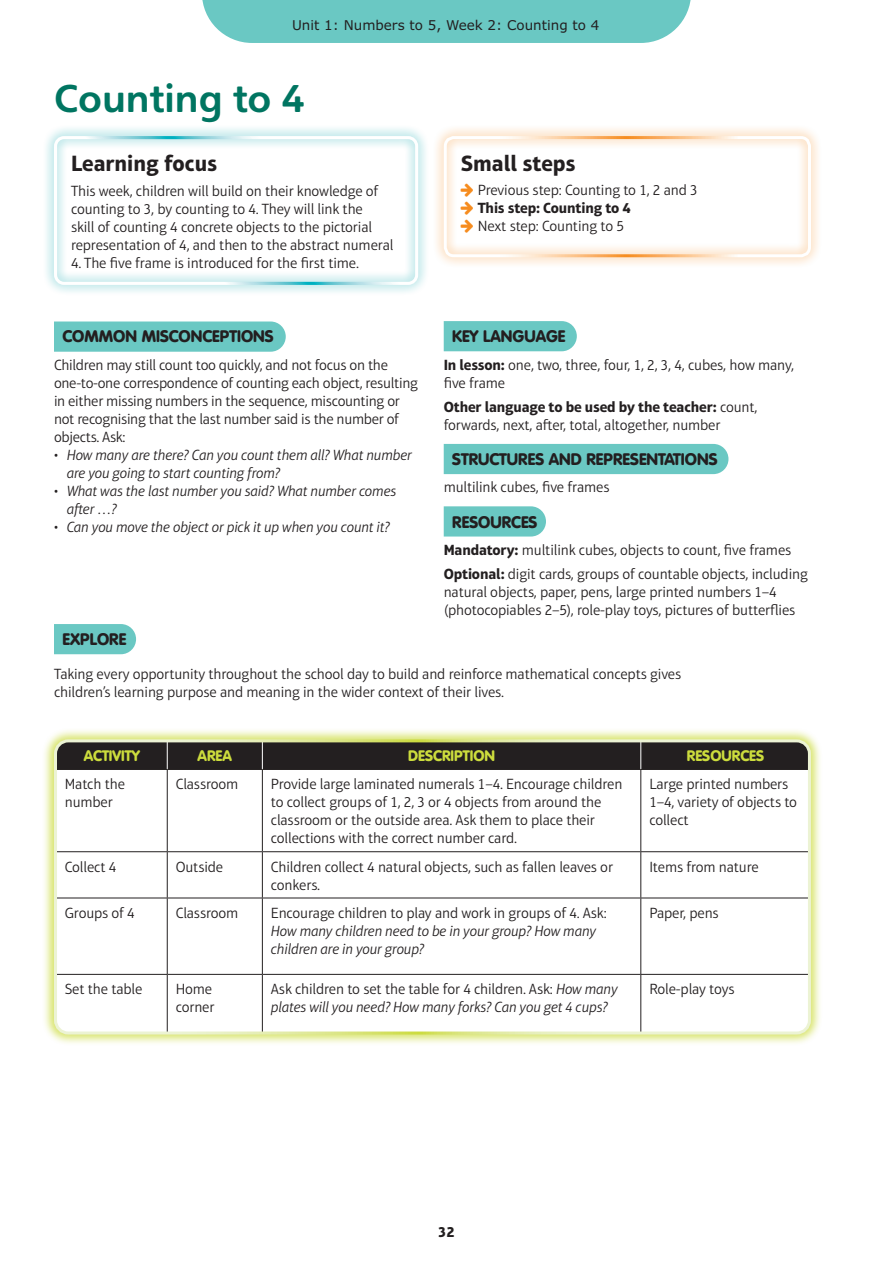
<style>
.page{position:relative;width:893px;height:1263px;background:#fff}
.page>*{position:absolute;margin:0;border:0;box-sizing:border-box;transform-origin:0 0}
.t1{font:700 37.5px "Heinemann Roman Special";color:#007561}
.t2{font:700 22.5px "Aptifer Sans LT Pro";color:#231f20}
.t3{font:900 16.5px "VAG Rounded LT Pro";color:#231f20}
.t4{font:300 15px/18px "Aptifer Sans LT Pro";letter-spacing:-.01em;color:#231f20}
.t5{font:italic 300 15px/18px "Aptifer Sans LT Pro";letter-spacing:-.01em;color:#231f20}
.t6{font:900 15px "VAG Rounded LT Pro";color:#ccdc3d}
.t7{font:700 15px "Aptifer Sans LT Pro";letter-spacing:-.01em;color:#231f20}
.t8{font:13.5px "Verdana Pro";color:#231f20}
.s1{font-style:normal}
.s2{font-weight:700}
</style>
<div class="page">
<div style="left:42px;top:727px;width:781px;height:319px;background:#ccdc3d;opacity:.75"></div>
<svg style="left:57px;top:770px;width:752px;height:262px"></svg>
<hr style="left:167px;top:770px;width:1px;height:81px;background:#231f20">
<hr style="left:262px;top:770px;width:1px;height:81px;background:#231f20">
<hr style="left:640px;top:770px;width:1px;height:81px;background:#231f20">
<hr style="left:57px;top:851px;width:110px;height:1px;background:#231f20">
<hr style="left:167px;top:851px;width:95px;height:1px;background:#231f20">
<hr style="left:167px;top:852px;width:1px;height:46px;background:#231f20">
<hr style="left:262px;top:851px;width:379px;height:1px;background:#231f20">
<hr style="left:262px;top:852px;width:1px;height:46px;background:#231f20">
<hr style="left:641px;top:851px;width:168px;height:1px;background:#231f20">
<hr style="left:640px;top:852px;width:1px;height:46px;background:#231f20">
<hr style="left:57px;top:898px;width:110px;height:1px;background:#231f20">
<hr style="left:167px;top:898px;width:95px;height:1px;background:#231f20">
<hr style="left:167px;top:898px;width:1px;height:76px;background:#231f20">
<hr style="left:262px;top:898px;width:379px;height:1px;background:#231f20">
<hr style="left:262px;top:898px;width:1px;height:76px;background:#231f20">
<hr style="left:641px;top:898px;width:168px;height:1px;background:#231f20">
<hr style="left:640px;top:898px;width:1px;height:76px;background:#231f20">
<hr style="left:57px;top:974px;width:110px;height:1px;background:#231f20">
<hr style="left:167px;top:974px;width:95px;height:1px;background:#231f20">
<hr style="left:167px;top:975px;width:1px;height:57px;background:#231f20">
<hr style="left:262px;top:974px;width:379px;height:1px;background:#231f20">
<hr style="left:262px;top:975px;width:1px;height:57px;background:#231f20">
<hr style="left:641px;top:974px;width:168px;height:1px;background:#231f20">
<hr style="left:640px;top:975px;width:1px;height:57px;background:#231f20">
<hr style="left:56px;top:1032px;width:111px;height:1px;background:#231f20">
<hr style="left:641px;top:1032px;width:168px;height:1px;background:#231f20">
<div style="left:56px;top:741px;width:753px;height:28px;background:#231f20"></div>
<hr style="left:56px;top:769px;width:111px;height:1px;background:#231f20">
<hr style="left:167px;top:769px;width:95px;height:1px;background:#231f20">
<hr style="left:262px;top:769px;width:379px;height:1px;background:#231f20">
<hr style="left:641px;top:769px;width:168px;height:1px;background:#231f20">
<hr style="left:56px;top:974px;width:1px;height:58px;background:#231f20">
<div style="left:54px;top:739px;width:757px;height:295px;border:3px solid #fff;border-radius:13px"></div>
<div style="left:432px;top:124px;width:391px;height:145px;background:#f68c1f;opacity:.5"></div>
<div style="left:444px;top:136px;width:367px;height:121px;border:3px solid #fff;border-radius:9px"></div>
<svg style="left:54px;top:321px;width:232px;height:31px;background:#70cac5"></svg>
<div style="left:444px;top:321px;width:133px;height:30px;background:#6ac8c3"></div>
<div style="left:444px;top:444px;width:284px;height:30px;background:#6ac8c3"></div>
<div style="left:444px;top:506px;width:102px;height:30px;background:#6ac8c3"></div>
<div style="left:54px;top:624px;width:82px;height:30px;background:#6ac8c3"></div>
<div style="left:42px;top:124px;width:388px;height:173px;background:#00a4ac;opacity:.5"></div>
<div style="left:54px;top:136px;width:364px;height:149px;border:3px solid #fff;border-radius:9px"></div>
<div style="left:202px;top:0;width:489px;height:43px;background:#6ac8c3"></div>
<svg style="left:461px;top:184px;width:12px;height:49px"></svg>
<p class="t8" style="left:292px;top:17px;width:309px">Unit 1: Numbers to 5, Week 2: Counting to 4</p>
<h1 class="t1" style="left:54px;top:75px;width:252px">Counting to 4</h1>
<h2 class="t2" style="left:71px;top:150px;width:148px">Learning focus</h2>
<p class="t4" style="left:71px;top:182px;width:324px">This week, children will build on their knowledge of counting to 3, by counting to 4. They will link the<br>skill of counting 4 concrete objects to the pictorial representation of 4, and then to the abstract numeral</p>
<p class="t4" style="left:71px;top:254px;width:290px">4. The five frame is introduced for the first time.</p>
<p class="t3" style="left:63px;top:325px;width:213px">COMMON MISCONCEPTIONS</p>
<p class="t4" style="left:54px;top:356px;width:366px">Children may still count too quickly, and not focus on the one-to-one correspondence of counting each object, resulting in either missing numbers in the sequence, miscounting or not recognising that the last number said is the number of objects. Ask:</p>
<p class="t5" style="left:67px;top:446px;width:347px;text-indent:-13px"><span class="s1">•</span> How many are there? Can you count them all? What number are you going to start counting from?</p>
<p class="t5" style="left:67px;top:482px;width:331px;text-indent:-13px"><span class="s1">•</span> What was the last number you said? What number comes after …?</p>
<p class="t5" style="left:54px;top:518px;width:337px"><span class="s1">•</span> Can you move the object or pick it up when you count it?</p>
<h2 class="t2" style="left:461px;top:150px;width:116px">Small steps</h2>
<p class="t4" style="left:478px;top:181px;width:221px">Previous step: Counting to 1, 2 and 3</p>
<p class="t7" style="left:478px;top:199px;width:155px">This step: Counting to 4</p>
<p class="t4" style="left:478px;top:217px;width:148px">Next step: Counting to 5</p>
<p class="t3" style="left:452px;top:325px;width:115px">KEY LANGUAGE</p>
<p class="t4" style="left:444px;top:356px;width:352px"><span class="s2">In lesson:</span> one, two, three, four, 1, 2, 3, 4, cubes, how many, five frame</p>
<p class="t4" style="left:444px;top:398px;width:315px"><span class="s2">Other language to be used by the teacher:</span> count, forwards, next, after, total, altogether, number</p>
<p class="t3" style="left:452px;top:448px;width:267px">STRUCTURES AND REPRESENTATIONS</p>
<p class="t4" style="left:444px;top:478px;width:167px">multilink cubes, five frames</p>
<p class="t3" style="left:452px;top:511px;width:87px">RESOURCES</p>
<p class="t4" style="left:444px;top:538px;width:366px;line-height:24.3px"><span class="s2">Mandatory:</span> multilink cubes, objects to count, five frames<br><span class="s2">Optional:</span> digit cards, groups of countable objects, including</p>
<p class="t4" style="left:444px;top:583px;width:353px">natural objects, paper, pens, large printed numbers 1–4 (photocopiables 2–5), role-play toys, pictures of butterflies</p>
<p class="t3" style="left:63px;top:628px;width:65px">EXPLORE</p>
<p class="t4" style="left:54px;top:665px;width:629px">Taking every opportunity throughout the school day to build and reinforce mathematical concepts gives children’s learning purpose and meaning in the wider context of their lives.</p>
<p class="t6" style="left:84px;top:746px;width:58px">ACTIVITY</p>
<p class="t6" style="left:198px;top:746px;width:36px">AREA</p>
<p class="t6" style="left:408px;top:746px;width:88px">DESCRIPTION</p>
<p class="t6" style="left:687px;top:746px;width:79px">RESOURCES</p>
<p class="t4" style="left:65px;top:775px;width:62px">Match the number</p>
<p class="t4" style="left:176px;top:775px;width:64px">Classroom</p>
<p class="t4" style="left:271px;top:775px;width:353px">Provide large laminated numerals 1–4. Encourage children to collect groups of 1, 2, 3 or 4 objects from around the classroom or the outside area. Ask them to place their collections with the correct number card.</p>
<p class="t4" style="left:649px;top:775px;width:149px">Large printed numbers<br>1–4, variety of objects to collect</p>
<p class="t4" style="left:65px;top:857px;width:53px">Collect 4</p>
<p class="t4" style="left:176px;top:857px;width:49px">Outside</p>
<p class="t4" style="left:271px;top:857px;width:344px">Children collect 4 natural objects, such as fallen leaves or conkers.</p>
<p class="t4" style="left:649px;top:857px;width:111px">Items from nature</p>
<p class="t4" style="left:65px;top:904px;width:71px">Groups of 4</p>
<p class="t4" style="left:176px;top:904px;width:64px">Classroom</p>
<p class="t4" style="left:271px;top:904px;width:337px">Encourage children to play and work in groups of 4. Ask:</p>
<p class="t5" style="left:271px;top:922px;width:327px">How many children need to be in your group? How many children are in your group?</p>
<p class="t4" style="left:649px;top:904px;width:71px">Paper, pens</p>
<p class="t4" style="left:65px;top:980px;width:79px">Set the table</p>
<p class="t4" style="left:176px;top:980px;width:40px">Home corner</p>
<p class="t5" style="left:271px;top:980px;width:348px"><span class="s1">Ask children to set the table for 4 children. Ask:</span> How many plates will you need? How many forks? Can you get 4 cups?</p>
<p class="t4" style="left:649px;top:980px;width:87px">Role-play toys</p>
<p class="t7" style="left:438px;top:1223px;width:18px">32</p>
</div>
